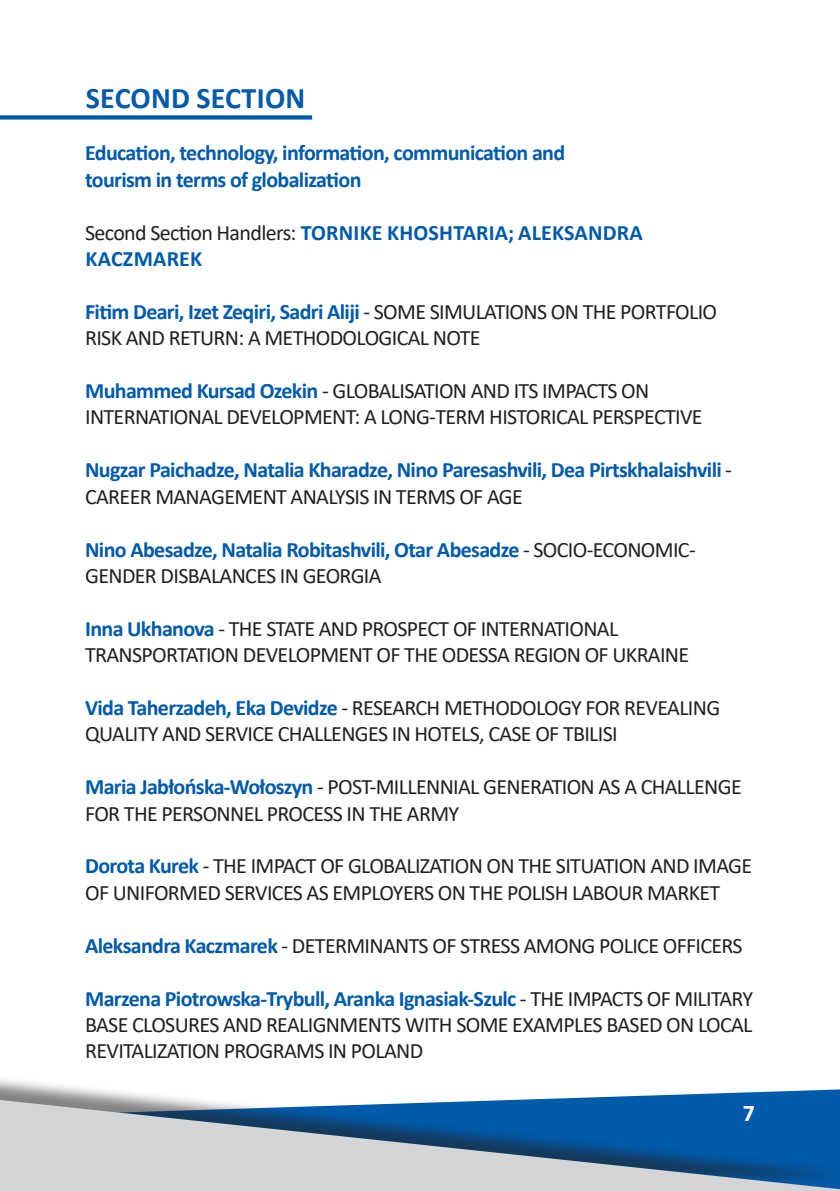
<style>
.page{position:relative;width:840px;height:1191px;background:#fff}
.page>*{position:absolute;margin:0;border:0;box-sizing:border-box;transform-origin:0 0}
.t1{font:700 30px "Calibri";letter-spacing:.01em;color:#015aaa}
.t2{font:700 24px "Calibri";color:#fff}
.t3{font:22px/26.4px "Calibri";letter-spacing:-.03em;color:#231f20}
.t4{font:700 22px/26.4px "Calibri";letter-spacing:-.03em;color:#015aaa}
.t5{font:700 22px/26.4px "Calibri";letter-spacing:.01em;color:#015aaa}
.s1{font-weight:400;color:#231f20}
.s2{font-weight:700;color:#015aaa}
</style>
<div class="page">
<div style="left:0;top:1075px;width:839px;height:112px;background:#231f20;opacity:.56"></div>
<svg style="left:1px;top:1100px;width:838px;height:91px;fill:#d4d5d7"></svg>
<svg style="left:0;top:1089px;width:1px;height:102px"></svg>
<div style="left:0;top:115px;width:312px;height:5px;background:#015aaa"></div>
<p class="t1" style="left:86px;top:76px;width:221px">SECOND SECTION</p>
<p class="t4" style="left:85px;top:140px;width:481px">Education, technology, information, communication and</p>
<p class="t4" style="left:85px;top:166px;width:278px">tourism in terms of globalization</p>
<p class="t5" style="left:85px;top:219px;width:559px"><span class="s1">Second Section Handlers:</span> TORNIKE KHOSHTARIA; ALEKSANDRA<br>KACZMAREK</p>
<p class="t3" style="left:85px;top:298px;width:633px"><span class="s2">Fitim Deari, Izet Zeqiri, Sadri Aliji</span> - SOME SIMULATIONS ON THE PORTFOLIO<br>RISK AND RETURN: A METHODOLOGICAL NOTE</p>
<p class="t3" style="left:85px;top:377px;width:618px"><span class="s2">Muhammed Kursad Ozekin</span> - GLOBALISATION AND ITS IMPACTS ON<br>INTERNATIONAL DEVELOPMENT: A LONG-TERM HISTORICAL PERSPECTIVE</p>
<p class="t4" style="left:85px;top:456px;width:648px">Nugzar Paichadze, Natalia Kharadze, Nino Paresashvili, Dea Pirtskhalaishvili <span class="s1">-<br>CAREER MANAGEMENT ANALYSIS IN TERMS OF AGE</span></p>
<p class="t4" style="left:85px;top:536px;width:611px">Nino Abesadze, Natalia Robitashvili, Otar Abesadze <span class="s1">- SOCIO-ECONOMIC-<br>GENDER DISBALANCES IN GEORGIA</span></p>
<p class="t3" style="left:85px;top:614px;width:605px"><span class="s2">Inna Ukhanova</span> - THE STATE AND PROSPECT OF INTERNATIONAL<br>TRANSPORTATION DEVELOPMENT OF THE ODESSA REGION OF UKRAINE</p>
<p class="t3" style="left:85px;top:694px;width:636px"><span class="s2">Vida Taherzadeh, Eka Devidze</span> - RESEARCH METHODOLOGY FOR REVEALING<br>QUALITY AND SERVICE CHALLENGES IN HOTELS, CASE OF TBILISI</p>
<p class="t3" style="left:85px;top:773px;width:657px"><span class="s2">Maria Jabłońska-Wołoszyn</span> - POST-MILLENNIAL GENERATION AS A CHALLENGE<br>FOR THE PERSONNEL PROCESS IN THE ARMY</p>
<p class="t3" style="left:85px;top:852px;width:668px"><span class="s2">Dorota Kurek</span> - THE IMPACT OF GLOBALIZATION ON THE SITUATION AND IMAGE<br>OF UNIFORMED SERVICES AS EMPLOYERS ON THE POLISH LABOUR MARKET</p>
<p class="t3" style="left:85px;top:931px;width:658px"><span class="s2">Aleksandra Kaczmarek</span> - DETERMINANTS OF STRESS AMONG POLICE OFFICERS</p>
<p class="t3" style="left:85px;top:984px;width:669px;text-align:justify"><span class="s2">Marzena Piotrowska-Trybull, Aranka Ignasiak-Szulc</span> - THE IMPACTS OF MILITARY BASE CLOSURES AND REALIGNMENTS WITH SOME EXAMPLES BASED ON LOCAL REVITALIZATION PROGRAMS IN POLAND</p>
<p class="t2" style="left:742px;top:1095px;width:14px">7</p>
</div>
